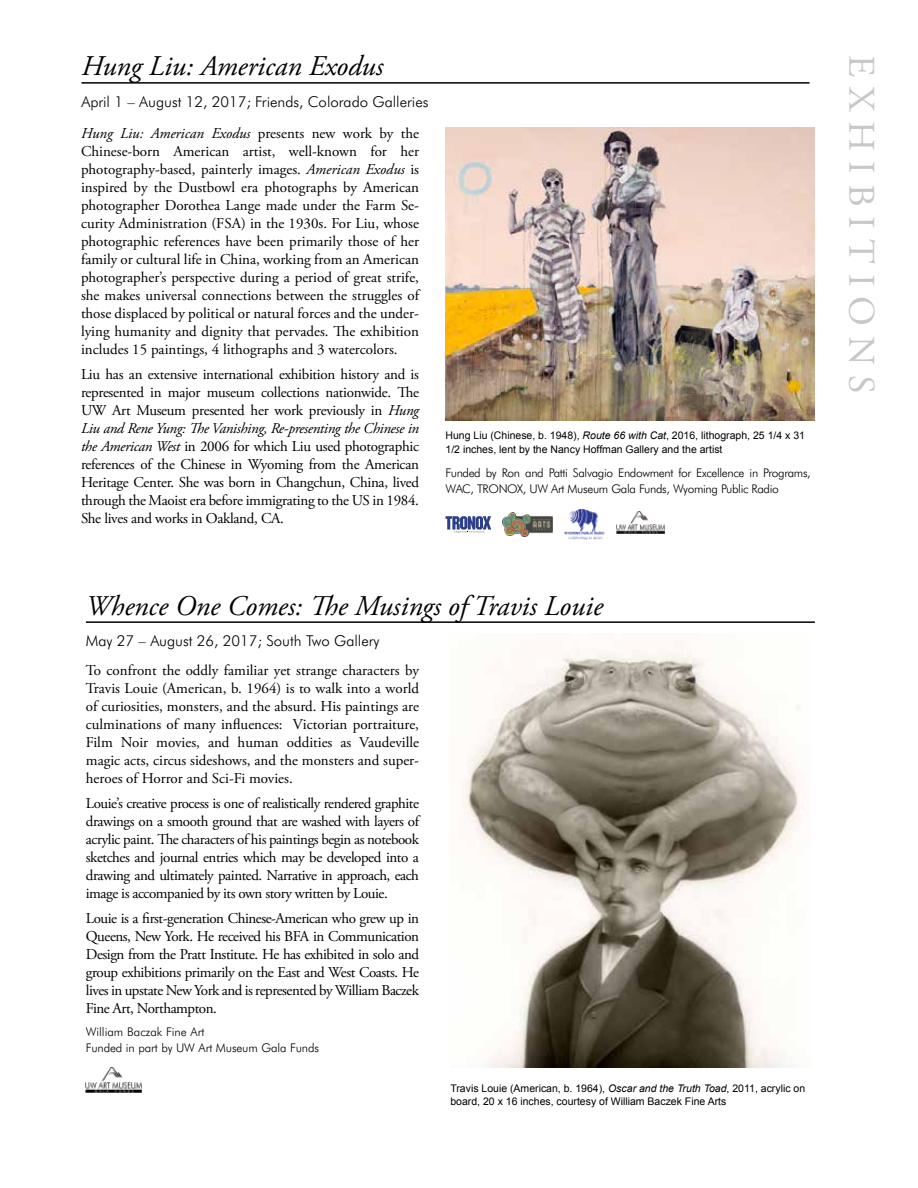
<style>
.page{position:relative;width:918px;height:1188px;background:#fff}
.page>*{position:absolute;margin:0;border:0;box-sizing:border-box;transform-origin:0 0}
.t1{font:37.5px "Adobe Garamond Pro";letter-spacing:.265em;color:#c7c8ca}
.t2{font:italic 28.5px "Adobe Garamond Pro";color:#000}
.t3{font:15px/18px "Adobe Garamond Pro";letter-spacing:-.02em;color:#000;text-align:justify}
.t4{font:300 15px "Futura BT";color:#000}
.t5{font:300 12px/16.5px "Futura BT";letter-spacing:-.03em;color:#000}
.t6{font:300 12px/16.5px "Futura BT";letter-spacing:-.01em;color:#000}
.t7{font:10.5px/13.5px "Arial";color:#000}
.s1{font-style:italic}
</style>
<div class="page">
<hr style="left:81px;top:82px;width:729px;height:2px;background:#000">
<svg style="left:446px;top:516px;width:45px;height:17px"></svg>
<img style="left:503px;top:512px;width:50px;height:25px">
<img style="left:564px;top:510px;width:41px;height:29px">
<img style="left:616px;top:512px;width:48px;height:22px">
<img style="left:86px;top:1068px;width:55px;height:25px">
<hr style="left:86px;top:621px;width:729px;height:2px;background:#000">
<img style="left:464px;top:640px;width:340px;height:427px">
<img style="left:446px;top:127px;width:369px;height:293px">
<h2 class="t2" style="left:81px;top:49px;width:303px">Hung Liu: American Exodus</h2>
<p class="t4" style="left:81px;top:92px;width:349px">April 1 – August 12, 2017; Friends, Colorado Galleries</p>
<p class="t3" style="left:81px;top:125px;width:340px"><span class="s1">Hung Liu: American Exodus</span> presents new work by the Chinese-born American artist, well-known for her photography-based, painterly images. <span class="s1">American Exodus</span> is inspired by the Dustbowl era photographs by American photographer Dorothea Lange made under the Farm Se&shy;curity Administration (FSA) in the 1930s. For Liu, whose photographic references have been primarily those of her family or cultural life in China, working from an American photographer’s perspective during a period of great strife, she makes universal connections between the struggles of those displaced by political or natural forces and the under&shy;lying humanity and dignity that pervades. The exhibition includes 15 paintings, 4 lithographs and 3 watercolors.</p>
<p class="t3" style="left:81px;top:366px;width:340px">Liu has an extensive international exhibition history and is represented in major museum collections nationwide. The UW Art Museum presented her work previously in <span class="s1">Hung Liu and Rene Yung: The Vanishing, Re-presenting the Chinese in the American West</span> in 2006 for which Liu used photographic references of the Chinese in Wyoming from the American Heritage Center. She was born in Changchun, China, lived through the Maoist era before immigrating to the US in 1984.<br>She lives and works in Oakland, CA.</p>
<p class="t7" style="left:446px;top:429px;width:361px">Hung Liu (Chinese, b. 1948), <span class="s1">Route 66 with Cat</span>, 2016, lithograph, 25 1/4 x 31<br>1/2 inches, lent by the Nancy Hoffman Gallery and the artist</p>
<p class="t5" style="left:446px;top:464px;width:367px">Funded by Ron and Patti Salvagio Endowment for Excellence in Programs,<br>WAC, TRONOX, UW Art Museum Gala Funds, Wyoming Public Radio</p>
<h2 class="t2" style="left:86px;top:589px;width:519px">Whence One Comes: The Musings of Travis Louie</h2>
<p class="t4" style="left:86px;top:632px;width:295px">May 27 – August 26, 2017; South Two Gallery</p>
<p class="t3" style="left:86px;top:662px;width:335px">To confront the oddly familiar yet strange characters by Travis Louie (American, b. 1964) is to walk into a world of curiosities, monsters, and the absurd. His paintings are culminations of many influences: Victorian portraiture, Film Noir movies, and human oddities as Vaudeville magic acts, circus sideshows, and the monsters and super&shy;heroes of Horror and Sci-Fi movies.</p>
<p class="t3" style="left:86px;top:795px;width:335px">Louie’s creative process is one of realistically rendered graphite drawings on a smooth ground that are washed with layers of acrylic paint. The characters of his paintings begin as notebook sketches and journal entries which may be developed into a drawing and ultimately painted. Narrative in approach, each image is accompanied by its own story written by Louie.</p>
<p class="t3" style="left:86px;top:909px;width:335px">Louie is a first-generation Chinese-American who grew up in Queens, New York. He received his BFA in Communication Design from the Pratt Institute. He has exhibited in solo and group exhibitions primarily on the East and West Coasts. He lives in upstate New York and is represented by William Baczek Fine Art, Northampton.</p>
<p class="t6" style="left:86px;top:1023px;width:235px">William Baczak Fine Art<br>Funded in part by UW Art Museum Gala Funds</p>
<p class="t7" style="left:450px;top:1081px;width:356px">Travis Louie (American, b. 1964), <span class="s1">Oscar and the Truth Toad</span>, 2011, acrylic on board, 20 x 16 inches, courtesy of William Baczek Fine Arts</p>
<h1 class="t1" style="left:884px;top:55px;width:340px;rotate:90deg">EXHIBITIONS</h1>
</div>
